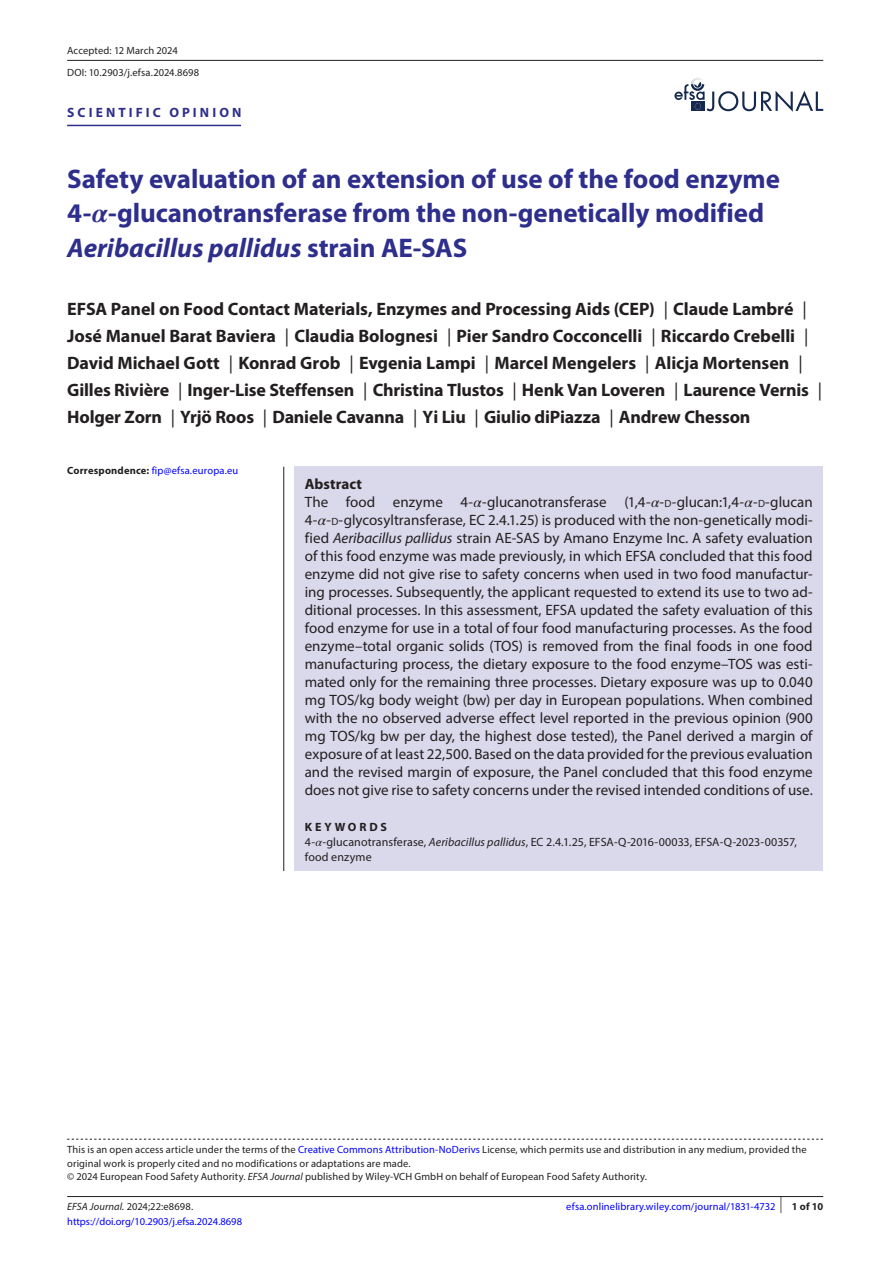
<style>
.page{position:relative;width:893px;height:1263px;background:#fff}
.page>*{position:absolute;margin:0;border:0;box-sizing:border-box;transform-origin:0 0}
.t1{font:700 27px/34.5px "Myriad Pro";letter-spacing:-.005em;color:#2e2e8d}
.t2{font:700 18px/27px "Myriad Pro";letter-spacing:-.005em;color:#231f20}
.t3{font:15px/18px "Myriad Pro";color:#231f20}
.t4{font:700 13.5px "Myriad Pro";letter-spacing:.23em;color:#2e2e8d}
.t5{font:12px/15px "Myriad Pro";letter-spacing:.005em;color:#231f20}
.t6{font:10.5px/13.5px "Myriad Pro";letter-spacing:.01em;color:#231f20}
.t7{font:10.5px "Myriad Pro";letter-spacing:.01em;color:#00f}
.s1{font-family:"STIX";font-style:italic}
.s2{font-style:italic}
.s3{font-weight:400}
.s4{font-weight:700;color:#231f20}
.s5{font-weight:700}
.s6{font-size:10.5px}
.s7{color:#00f}
</style>
<div class="page">
<hr style="left:67px;top:1196px;width:756px;height:1px;background:#231f20">
<svg style="left:674px;top:78px;width:149px;height:34px"></svg>
<hr style="left:67px;top:125px;width:174px;height:1px;background:#2e2e8d">
<hr style="left:67px;top:60px;width:756px;height:1px;background:#231f20">
<svg style="left:67px;top:1139px;width:756px;height:1px"></svg>
<div style="left:294px;top:467px;width:529px;height:404px;background:#dad8eb"></div>
<hr style="left:283px;top:467px;width:1px;height:404px;background:#231f20">
<p class="t6" style="left:67px;top:39px;width:133px;line-height:22px">Accepted: 12 March 2024<br>DOI: 10.2903/j.efsa.2024.8698</p>
<p class="t4" style="left:67px;top:104px;width:176px">SCIENTIFIC OPINION</p>
<h1 class="t1" style="left:67px;top:160px;width:714px">Safety evaluation of an extension of use of the food enzyme<br>4-<span class="s1">α</span>-glucanotransferase from the non-genetically modified<br><span class="s2">Aeribacillus pallidus</span> strain AE-SAS</h1>
<p class="t2" style="left:67px;top:295px;width:756px">EFSA Panel on Food Contact Materials, Enzymes and Processing Aids (CEP) <span class="s3">|</span> Claude Lambré <span class="s3">| </span>José Manuel Barat Baviera <span class="s3">|</span> Claudia Bolognesi <span class="s3">|</span> Pier Sandro Cocconcelli <span class="s3">|</span> Riccardo Crebelli <span class="s3">| </span>David Michael Gott <span class="s3">|</span> Konrad Grob <span class="s3">|</span> Evgenia Lampi <span class="s3">|</span> Marcel Mengelers <span class="s3">|</span> Alicja Mortensen <span class="s3">| </span>Gilles Rivière <span class="s3">|</span> Inger-Lise Steffensen <span class="s3">|</span> Christina Tlustos <span class="s3">|</span> Henk Van Loveren <span class="s3">|</span> Laurence Vernis <span class="s3">| </span>Holger Zorn <span class="s3">|</span> Yrjö Roos <span class="s3">|</span> Daniele Cavanna <span class="s3">|</span> Yi Liu <span class="s3">|</span> Giulio diPiazza <span class="s3">|</span> Andrew Chesson</p>
<p class="t7" style="left:67px;top:464px;width:173px"><span class="s4">Correspondence:</span> fip@efsa.europa.eu</p>
<p class="t3" style="left:305px;top:474px;width:510px"><span class="s5">Abstract<br></span>The food enzyme 4-<span class="s1">α</span>-glucanotransferase (1,4-<span class="s1">α</span>-<span class="s6">d</span>-glucan:1,4-<span class="s1">α</span>-<span class="s6">d</span>-glucan 4-<span class="s1">α</span>-<span class="s6">d</span>-glycosyltransferase, EC 2.4.1.25) is produced with the non-genetically modi&shy;fied <span class="s2">Aeribacillus pallidus</span> strain AE-SAS by Amano Enzyme Inc. A safety evaluation of this food enzyme was made previously, in which EFSA concluded that this food enzyme did not give rise to safety concerns when used in two food manufactur&shy;ing processes. Subsequently, the applicant requested to extend its use to two ad&shy;ditional processes. In this assessment, EFSA updated the safety evaluation of this food enzyme for use in a total of four food manufacturing processes. As the food enzyme–total organic solids (TOS) is removed from the final foods in one food manufacturing process, the dietary exposure to the food enzyme–TOS was esti&shy;mated only for the remaining three processes. Dietary exposure was up to 0.040 mg TOS/kg body weight (bw) per day in European populations. When combined with the no observed adverse effect level reported in the previous opinion (900 mg TOS/kg bw per day, the highest dose tested), the Panel derived a margin of exposure of at least 22,500. Based on the data provided for the previous evaluation and the revised margin of exposure, the Panel concluded that this food enzyme does not give rise to safety concerns under the revised intended conditions of use.</p>
<p class="t5" style="left:305px;top:819px;width:494px"><span class="s5">KEYWORDS<br></span>4-<span class="s1">α</span>-glucanotransferase, <span class="s2">Aeribacillus pallidus</span>, EC 2.4.1.25, EFSA-Q-2016-00033, EFSA-Q-2023-00357, food enzyme</p>
<p class="t6" style="left:67px;top:1142px;width:741px">This is an open access article under the terms of the <span class="s7">Creative Commons Attribution-NoDerivs</span> License, which permits use and distribution in any medium, provided the original work is properly cited and no modifications or adaptations are made.<br>© 2024 European Food Safety Authority. <span class="s2">EFSA Journal</span> published by Wiley-VCH GmbH on behalf of European Food Safety Authority.</p>
<p class="t6" style="left:67px;top:1200px;width:127px"><span class="s2">EFSA Journal.</span> 2024;22:e8698.</p>
<p class="t7" style="left:566px;top:1200px;width:258px">efsa.onlinelibrary.wiley.com/journal/1831-4732 <sup>|</sup> <span class="s4">1 of 10</span></p>
<p class="t7" style="left:67px;top:1215px;width:176px">https://doi.org/10.2903/j.efsa.2024.8698</p>
</div>
